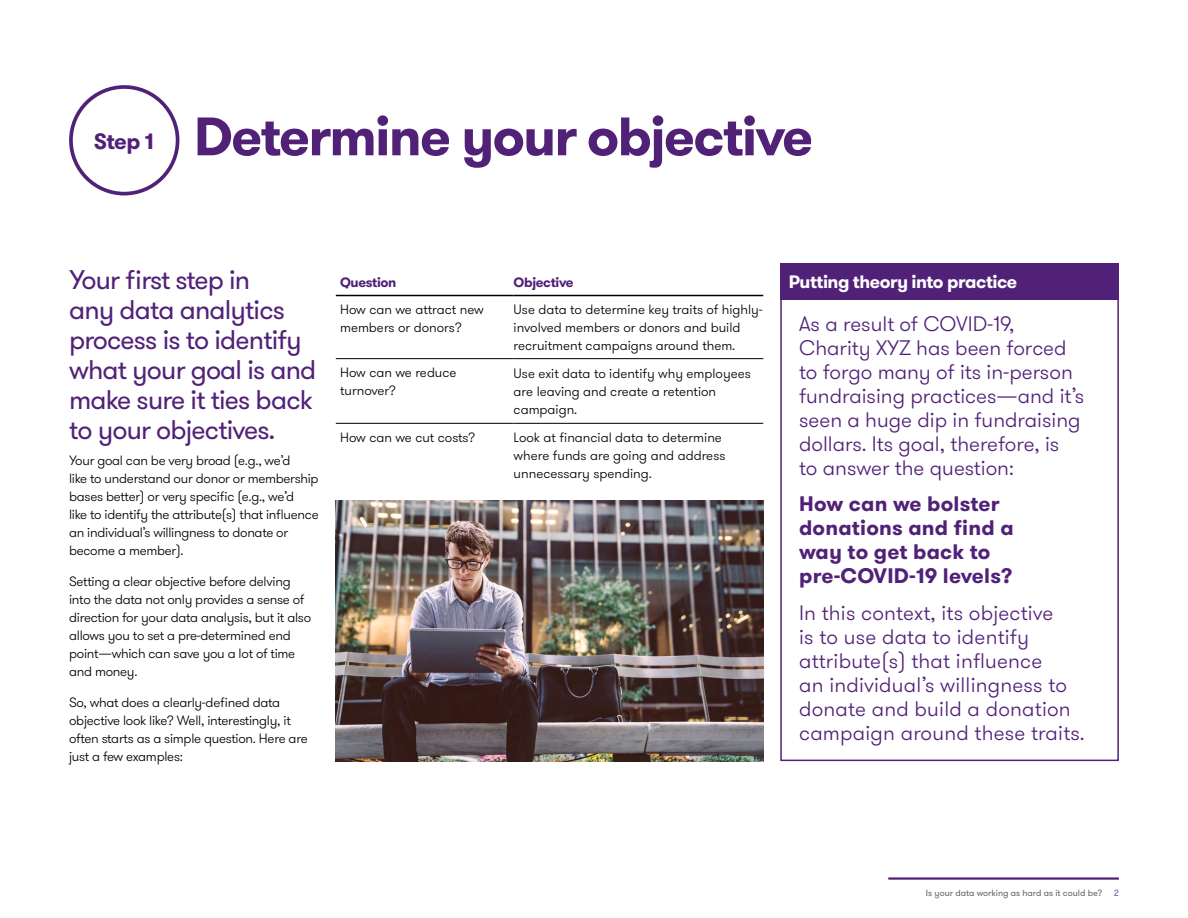
<style>
.page{position:relative;width:1188px;height:918px;background:#fff}
.page>*{position:absolute;margin:0;border:0;box-sizing:border-box;transform-origin:0 0}
.t1{font:700 54px "GT Walsheim Pro";letter-spacing:-.03em;color:#512178}
.t2{font:27px/30px "GT Walsheim Pro";letter-spacing:-.03em;color:#512178}
.t3{font:700 22.05px "GT Walsheim Pro";color:#512178}
.t4{font:300 21px/24px "GT Walsheim Pro";color:#512178}
.t5{font:700 21px/24px "GT Walsheim Pro";letter-spacing:.01em;color:#512178}
.t6{font:700 18px "GT Walsheim Pro";letter-spacing:-.025em;color:#fff}
.t7{font:300 13.5px/18px "GT Walsheim Pro";letter-spacing:-.02em;color:#000}
.t8{font:300 13.5px/18px "GT Walsheim Pro";color:#000}
.t9{font:700 13.5px "GT Walsheim Pro";letter-spacing:-.025em;color:#512178}
.t10{font:9px "GT Walsheim Pro";color:#646363}
.t11{font:9px "GT Walsheim Pro";color:#754e93}
</style>
<div class="page">
<div style="left:69px;top:85px;width:110px;height:110px;border:4px solid #512178;border-radius:50%"></div>
<div style="left:780px;top:280px;width:339px;height:481px;border:2px solid #512178"></div>
<div style="left:780px;top:263px;width:339px;height:37px;background:#512178"></div>
<img style="left:336px;top:501px;width:427px;height:260px">
<hr style="left:336px;top:295px;width:178px;height:1px;background:#000">
<hr style="left:514px;top:295px;width:249px;height:1px;background:#000">
<hr style="left:336px;top:358px;width:178px;height:1px;background:#000">
<hr style="left:514px;top:358px;width:249px;height:1px;background:#000">
<hr style="left:336px;top:423px;width:178px;height:1px;background:#000">
<hr style="left:514px;top:423px;width:249px;height:1px;background:#000">
<hr style="left:888px;top:877px;width:231px;height:3px;background:#512178">
<h3 class="t3" style="left:94px;top:127px;width:61px">Step 1</h3>
<h1 class="t1" style="left:194px;top:101px;width:621px">Determine your objective</h1>
<h2 class="t2" style="left:69px;top:265px;width:249px">Your first step in<br>any data analytics process is to identify what your goal is and make sure it ties back to your objectives.</h2>
<p class="t7" style="left:69px;top:452px;width:251px">Your goal can be very broad (e.g., we’d<br>like to understand our donor or membership bases better) or very specific (e.g., we’d<br>like to identify the attribute(s) that influence an individual’s willingness to donate or become a member).</p>
<p class="t7" style="left:69px;top:572px;width:244px">Setting a clear objective before delving into the data not only provides a sense of direction for your data analysis, but it also allows you to set a pre-determined end point—which can save you a lot of time and money.</p>
<p class="t7" style="left:69px;top:693px;width:240px">So, what does a clearly-defined data objective look like? Well, interestingly, it often starts as a simple question. Here are just a few examples:</p>
<p class="t9" style="left:340px;top:273px;width:58px">Question</p>
<p class="t9" style="left:514px;top:273px;width:61px">Objective</p>
<h3 class="t6" style="left:789px;top:270px;width:230px">Putting theory into practice</h3>
<p class="t8" style="left:340px;top:301px;width:145px">How can we attract new members or donors?</p>
<p class="t8" style="left:514px;top:301px;width:251px">Use data to determine key traits of highly&shy;involved members or donors and build recruitment campaigns around them.</p>
<p class="t8" style="left:340px;top:364px;width:118px">How can we reduce turnover?</p>
<p class="t8" style="left:514px;top:365px;width:239px">Use exit data to identify why employees are leaving and create a retention campaign.</p>
<p class="t8" style="left:340px;top:429px;width:137px">How can we cut costs?</p>
<p class="t8" style="left:514px;top:429px;width:213px">Look at financial data to determine where funds are going and address unnecessary spending.</p>
<h3 class="t4" style="left:799px;top:312px;width:287px">As a result of COVID-19,<br>Charity XYZ has been forced to forgo many of its in-person fundraising practices—and it’s seen a huge dip in fundraising dollars. Its goal, therefore, is<br>to answer the question:</h3>
<h3 class="t5" style="left:799px;top:492px;width:216px">How can we bolster donations and find a way to get back to pre-COVID-19 levels?</h3>
<h3 class="t4" style="left:799px;top:601px;width:287px">In this context, its objective<br>is to use data to identify attribute(s) that influence<br>an individual’s willingness to donate and build a donation campaign around these traits.</h3>
<p class="t10" style="left:926px;top:887px;width:178px">Is your data working as hard as it could be?</p>
<p class="t11" style="left:1114px;top:887px;width:7px">2</p>
</div>
